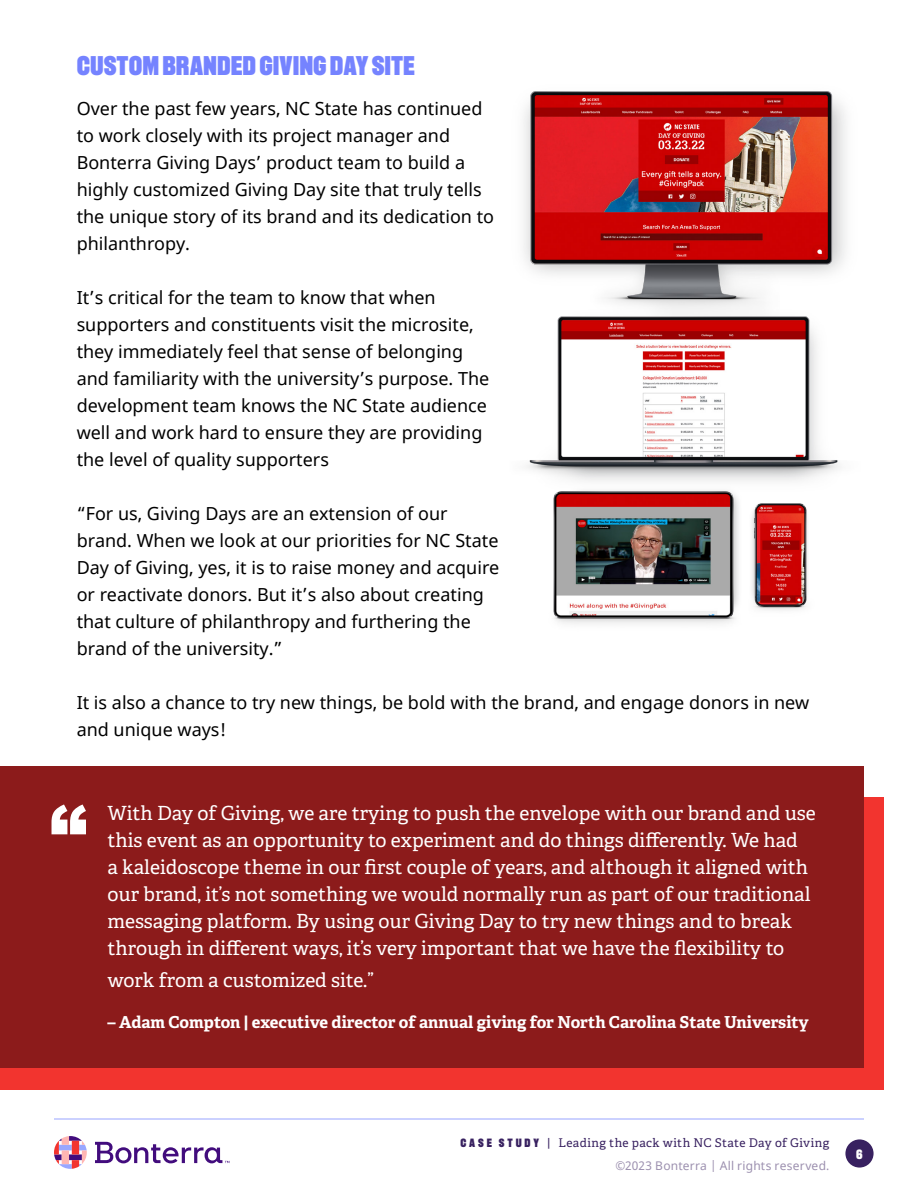
<style>
.page{position:relative;width:918px;height:1188px;background:#fff}
.page>*{position:absolute;margin:0;border:0;box-sizing:border-box;transform-origin:0 0}
.t1{font:900 75px "Arial";color:#fff}
.t2{font:900 27px "Recent Grotesk";color:#7583ff}
.t3{font:19.5px/27px "Adelle";color:#fff}
.t4{font:18px/27px "Noto Sans";color:#000}
.t5{font:700 16.5px "Adelle";color:#fff}
.t6{font:900 13.5px "Recent Grotesk";color:#fefefe}
.t7{font:12px "Adelle";letter-spacing:.025em;color:#382160}
.t8{font:12px "Noto Sans";letter-spacing:.02em;color:#9c90af}
.s1{font-family:"Recent Grotesk";font-weight:900}
</style>
<div class="page">
<svg style="left:95px;top:1142px;width:134px;height:21px"></svg>
<svg style="left:54px;top:1136px;width:33px;height:33px"></svg>
<div style="left:845px;top:1139px;width:29px;height:29px;background:#382160;border-radius:50%"></div>
<hr style="left:54px;top:1118px;width:810px;height:2px;background:#bac2ff">
<div style="left:0;top:797px;width:884px;height:293px;background:#f2342f"></div>
<div style="left:0;top:766px;width:864px;height:301px;background:#8c1b1b"></div>
<img style="left:523px;top:91px;width:323px;height:533px">
<h2 class="t2" style="left:77px;top:50px;width:340px">CUSTOM BRANDED GIVING DAY SITE</h2>
<p class="t4" style="left:77px;top:96px;width:419px">Over the past few years, NC State has continued to work closely with its project manager and Bonterra Giving Days’ product team to build a highly customized Giving Day site that truly tells the unique story of its brand and its dedication to philanthropy.</p>
<p class="t4" style="left:77px;top:285px;width:414px">It’s critical for the team to know that when supporters and constituents visit the microsite, they immediately feel that sense of belonging and familiarity with the university’s purpose. The development team knows the NC State audience well and work hard to ensure they are providing the level of quality supporters</p>
<p class="t4" style="left:77px;top:501px;width:424px">“For us, Giving Days are an extension of our brand. When we look at our priorities for NC State Day of Giving, yes, it is to raise money and acquire or reactivate donors. But it’s also about creating that culture of philanthropy and furthering the brand of the university.”</p>
<p class="t4" style="left:77px;top:690px;width:734px">It is also a chance to try new things, be bold with the brand, and engage donors in new and unique ways!</p>
<h1 class="t1" style="left:50px;top:778px;width:39px">“</h1>
<p class="t3" style="left:107px;top:800px;width:710px">With Day of Giving, we are trying to push the envelope with our brand and use this event as an opportunity to experiment and do things differently. We had<br>a kaleidoscope theme in our first couple of years, and although it aligned with our brand, it’s not something we would normally run as part of our traditional messaging platform. By using our Giving Day to try new things and to break through in different ways, it’s very important that we have the flexibility to</p>
<p class="t3" style="left:107px;top:967px;width:268px">work from a customized site.”</p>
<p class="t5" style="left:107px;top:1012px;width:703px">– Adam Compton | executive director of annual giving for North Carolina State University</p>
<p class="t7" style="left:460px;top:1136px;width:371px"><span class="s1">C A S E S T U D Y</span> | Leading the pack with NC State Day of Giving</p>
<p class="t8" style="left:615px;top:1157px;width:216px">©2023 Bonterra | All rights reserved.</p>
<p class="t6" style="left:856px;top:1146px;width:8px">6</p>
</div>
